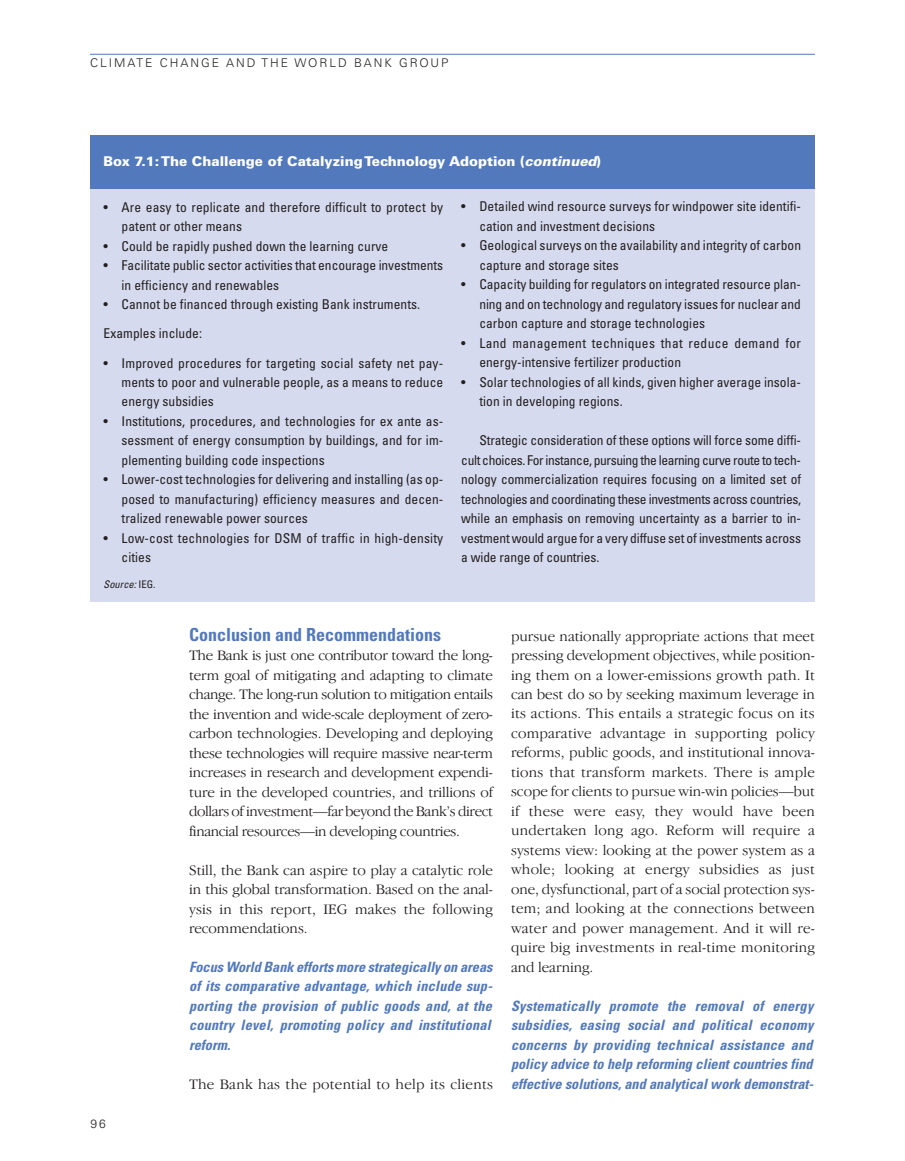
<style>
.page{position:relative;width:905px;height:1161px;background:#fff}
.page>*{position:absolute;margin:0;border:0;box-sizing:border-box;transform-origin:0 0}
.t1{font:700 condensed 18px "Univers";color:#5279bc}
.t2{font:300 15px/19.5px "Garamond IT Cby BT";letter-spacing:.015em;color:#231f20;text-align:justify}
.t3{font:italic 700 condensed 14.25px/19.5px "Univers";color:#5279bc;text-align:justify}
.t4{font:condensed 13.5px/19.5px "Univers";letter-spacing:.005em;color:#231f20}
.t5{font:condensed 13.5px/19.5px "Univers";letter-spacing:.025em;color:#231f20}
.t6{font:900 13.5px "Univers";color:#fff}
.t7{font:300 12px "Univers";letter-spacing:.165em;color:#231f20}
.t8{font:italic condensed 10.5px "Univers";color:#231f20}
.s1{font-style:italic}
.s2{font-style:normal}
</style>
<div class="page">
<hr style="left:90px;top:54px;width:724px;height:1px;background:#5279bc">
<div style="left:90px;top:184px;width:724px;height:409px;background:#d5daee"></div>
<div style="left:90px;top:135px;width:725px;height:54px;background:#5279bc"></div>
<div style="left:90px;top:581px;width:724px;height:21px;background:#d5daee"></div>
<p class="t7" style="left:90px;top:59px;width:360px">CLIMATE CHANGE AND THE WORLD BANK GROUP</p>
<p class="t6" style="left:104px;top:156px;width:499px">Box 7.1: The Challenge of Catalyzing Technology Adoption (<span class="s1">continued</span>)</p>
<p class="t4" style="left:121px;top:198px;width:323px;text-indent:-18px">• Are easy to replicate and therefore difficult to protect by patent or other means</p>
<p class="t4" style="left:104px;top:237px;width:286px">• Could be rapidly pushed down the learning curve</p>
<p class="t4" style="left:121px;top:257px;width:323px;text-indent:-18px">• Facilitate public sector activities that encourage investments in efficiency and renewables</p>
<p class="t4" style="left:104px;top:291px;width:318px;line-height:29.2px">• Cannot be financed through existing Bank instruments.<br>Examples include:</p>
<p class="t4" style="left:121px;top:354px;width:323px;text-align:justify;text-indent:-18px">• Improved procedures for targeting social safety net pay&shy;ments to poor and vulnerable people, as a means to reduce energy subsidies</p>
<p class="t4" style="left:121px;top:413px;width:323px;text-align:justify;text-indent:-18px">• Institutions, procedures, and technologies for ex ante as&shy;sessment of energy consumption by buildings, and for im&shy;plementing building code inspections</p>
<p class="t4" style="left:121px;top:471px;width:323px;text-align:justify;text-indent:-18px">• Lower- cost technologies for delivering and installing (as op&shy;posed to manufacturing) efficiency measures and decen&shy;tralized renewable power sources</p>
<p class="t4" style="left:121px;top:530px;width:323px;text-indent:-18px">• Low- cost technologies for DSM of traffic in high- density cities</p>
<p class="t8" style="left:104px;top:581px;width:53px">Source: <span class="s2">IEG.</span></p>
<p class="t4" style="left:479px;top:198px;width:323px;text-indent:-18px">• Detailed wind resource surveys for windpower site identifi&shy;cation and investment decisions</p>
<p class="t4" style="left:479px;top:237px;width:323px;text-indent:-18px">• Geological surveys on the availability and integrity of carbon capture and storage sites</p>
<p class="t4" style="left:479px;top:276px;width:323px;text-align:justify;text-indent:-18px">• Capacity building for regulators on integrated resource plan&shy;ning and on technology and regulatory issues for nuclear and carbon capture and storage technologies</p>
<p class="t5" style="left:479px;top:335px;width:323px;text-indent:-18px">• Land management techniques that reduce demand for energy- intensive fertilizer production</p>
<p class="t4" style="left:479px;top:374px;width:323px;text-indent:-18px">• Solar technologies of all kinds, given higher average insola&shy;tion in developing regions.</p>
<p class="t4" style="left:461px;top:432px;width:341px;text-align:justify;text-indent:18px">Strategic consideration of these options will force some diffi&shy;cult choices. For instance, pursuing the learning curve route to tech&shy;nology commercialization requires focusing on a limited set of technologies and coordinating these investments across countries, while an emphasis on removing uncertainty as a barrier to in&shy;vestment would argue for a very diffuse set of investments across a wide range of countries.</p>
<p class="t7" style="left:91px;top:1120px;width:17px">96</p>
<h1 class="t1" style="left:189px;top:628px;width:253px">Conclusion and Recommendations</h1>
<p class="t2" style="left:189px;top:647px;width:305px">The Bank is just one contributor toward the long&shy;term goal of mitigating and adapting to climate change. The long- run solution to mitigation entails the invention and wide- scale deployment of zero&shy;carbon technologies. Developing and deploying these technologies will require massive near- term increases in research and development expendi&shy;ture in the developed countries, and trillions of dollars of investment— far beyond the Bank’s direct financial resources— in developing countries.</p>
<p class="t2" style="left:189px;top:861px;width:305px">Still, the Bank can aspire to play a catalytic role in this global transformation. Based on the anal - ysis in this report, IEG makes the following recommendations.</p>
<p class="t3" style="left:189px;top:959px;width:305px">Focus World Bank efforts more strategically on areas of its comparative advantage, which include sup - porting the provision of public goods and, at the country level, promoting policy and institutional reform.</p>
<p class="t2" style="left:189px;top:1076px;width:305px">The Bank has the potential to help its clients</p>
<p class="t2" style="left:511px;top:627px;width:305px">pursue nationally appropriate actions that meet pressing development objectives, while position&shy;ing them on a lower- emissions growth path. It can best do so by seeking maximum leverage in its actions. This entails a strategic focus on its comparative advantage in supporting policy reforms, public goods, and institutional innova&shy;tions that transform markets. There is ample scope for clients to pursue win- win policies— but if these were easy, they would have been undertaken long ago. Reform will require a systems view: looking at the power system as a whole; looking at energy subsidies as just one, dysfunctional, part of a social protection sys - tem; and looking at the connections between water and power management. And it will re - quire big investments in real- time monitoring and learning.</p>
<p class="t3" style="left:511px;top:998px;width:304px">Systematically promote the removal of energy subsidies, easing social and political economy concerns by providing technical assistance and policy advice to help reforming client countries find effective solutions, and analytical work demonstrat-</p>
</div>
